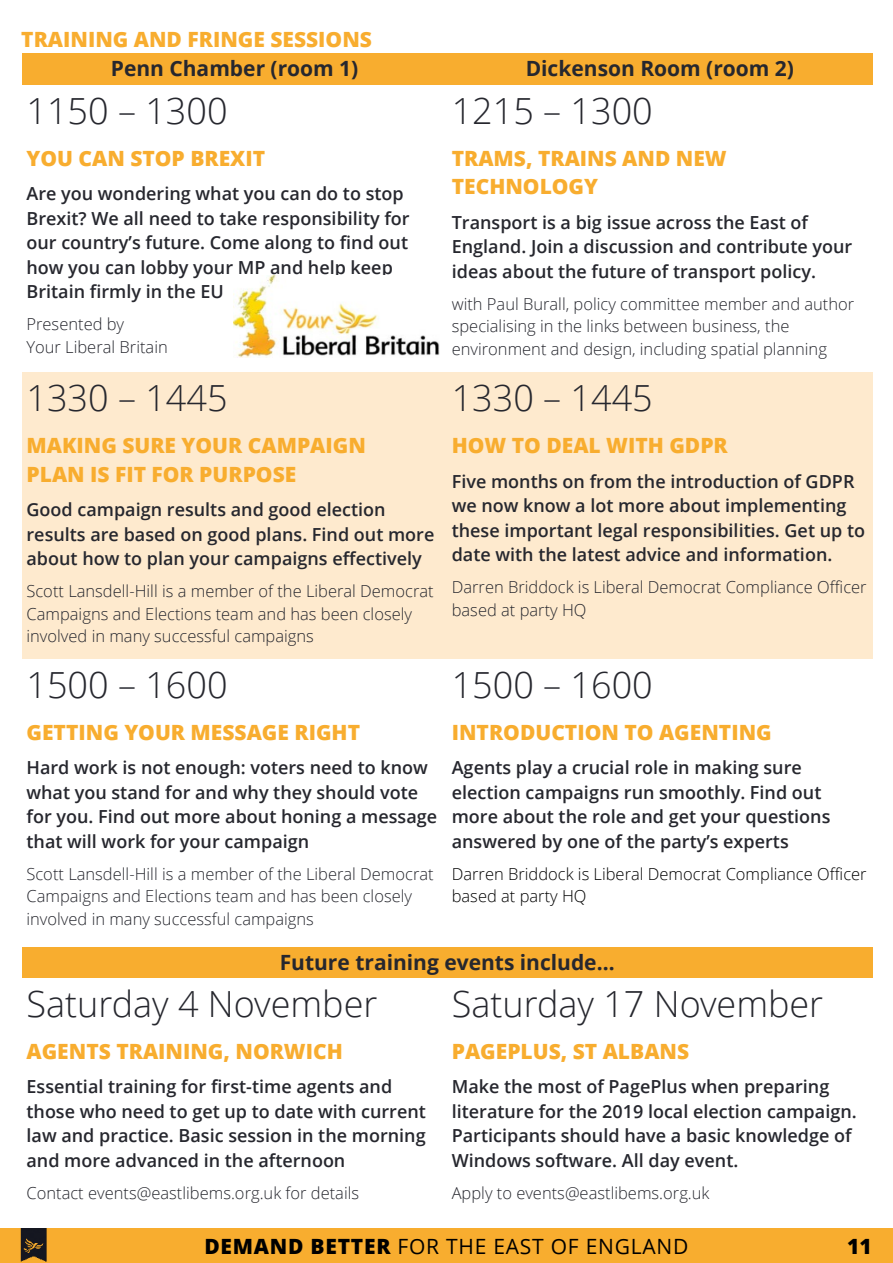
<style>
.page{position:relative;width:893px;height:1263px;background:#fff}
.page>*{position:absolute;margin:0;border:0;box-sizing:border-box;transform-origin:0 0}
.t1{font:300 36px "Open Sans";color:#26272e}
.t2{font:800 21px/28.7px "Open Sans";color:#f8ad2f}
.t3{font:700 21px "Open Sans";color:#26272e}
.t4{font:21px "Open Sans";letter-spacing:.035em;color:#000}
.t5{font:800 21px "Open Sans";color:#000}
.t6{font:600 18px/24.6px "Open Sans";color:#26272e}
.t7{font:300 16.5px/22.5px "Open Sans";color:#26272e}
.t8{font:300 16.5px/22.5px "Open Sans";color:#000}
.s1{font-weight:800}
</style>
<div class="page">
<div style="left:0;top:1228px;width:893px;height:35px;background:#f8ad2f"></div>
<img style="left:20px;top:1228px;width:27px;height:34px">
<div style="left:22px;top:53px;width:425px;height:32px;background:#f8ad2f"></div>
<div style="left:447px;top:53px;width:425px;height:32px;background:#f8ad2f"></div>
<div style="left:22px;top:372px;width:425px;height:287px;background:#feeace"></div>
<div style="left:447px;top:372px;width:425px;height:287px;background:#feeace"></div>
<img style="left:234px;top:275px;width:206px;height:83px">
<div style="left:22px;top:947px;width:850px;height:31px;background:#f8ad2f"></div>
<p class="t2" style="left:21px;top:27px;width:352px">TRAINING AND FRINGE SESSIONS</p>
<p class="t3" style="left:111px;top:60px;width:249px">Penn Chamber (room 1)</p>
<p class="t3" style="left:526px;top:60px;width:270px">Dickenson Room (room 2)</p>
<h1 class="t1" style="left:27px;top:96px;width:203px">1150 – 1300</h1>
<p class="t2" style="left:27px;top:146px;width:240px">YOU CAN STOP BREXIT</p>
<p class="t6" style="left:27px;top:183px;width:385px">Are you wondering what you can do to stop Brexit? We all need to take responsibility for our country’s future. Come along to find out how you can lobby your MP and help keep Britain firmly in the EU</p>
<p class="t7" style="left:27px;top:314px;width:143px">Presented by<br>Your Liberal Britain</p>
<h1 class="t1" style="left:452px;top:96px;width:203px">1215 – 1300</h1>
<p class="t2" style="left:452px;top:146px;width:277px">TRAMS, TRAINS AND NEW<br>TECHNOLOGY</p>
<p class="t6" style="left:452px;top:212px;width:402px">Transport is a big issue across the East of<br>England. Join a discussion and contribute your ideas about the future of transport policy.</p>
<p class="t7" style="left:452px;top:294px;width:404px">with Paul Burall, policy committee member and author specialising in the links between business, the environment and design, including spatial planning</p>
<h1 class="t1" style="left:27px;top:384px;width:203px">1330 – 1445</h1>
<p class="t2" style="left:27px;top:433px;width:341px">MAKING SURE YOUR CAMPAIGN<br>PLAN IS FIT FOR PURPOSE</p>
<p class="t6" style="left:27px;top:499px;width:409px">Good campaign results and good election results are based on good plans. Find out more about how to plan your campaigns effectively</p>
<p class="t7" style="left:27px;top:582px;width:409px">Scott Lansdell-Hill is a member of the Liberal Democrat<br>Campaigns and Elections team and has been closely involved in many successful campaigns</p>
<h1 class="t1" style="left:27px;top:670px;width:203px">1500 – 1600</h1>
<p class="t2" style="left:27px;top:720px;width:335px">GETTING YOUR MESSAGE RIGHT</p>
<p class="t6" style="left:27px;top:757px;width:412px">Hard work is not enough: voters need to know what you stand for and why they should vote for you. Find out more about honing a message that will work for your campaign</p>
<p class="t7" style="left:27px;top:864px;width:409px">Scott Lansdell-Hill is a member of the Liberal Democrat<br>Campaigns and Elections team and has been closely involved in many successful campaigns</p>
<h1 class="t1" style="left:452px;top:384px;width:203px">1330 – 1445</h1>
<p class="t2" style="left:452px;top:433px;width:278px">HOW TO DEAL WITH GDPR</p>
<p class="t6" style="left:452px;top:470px;width:415px">Five months on from the introduction of GDPR we now know a lot more about implementing these important legal responsibilities. Get up to date with the latest advice and information.</p>
<p class="t7" style="left:452px;top:577px;width:416px">Darren Briddock is Liberal Democrat Compliance Officer based at party HQ</p>
<h1 class="t1" style="left:452px;top:670px;width:203px">1500 – 1600</h1>
<p class="t2" style="left:452px;top:720px;width:321px">INTRODUCTION TO AGENTING</p>
<p class="t6" style="left:452px;top:757px;width:380px">Agents play a crucial role in making sure election campaigns run smoothly. Find out more about the role and get your questions answered by one of the party’s experts</p>
<p class="t8" style="left:452px;top:864px;width:416px">Darren Briddock is Liberal Democrat Compliance Officer based at party HQ</p>
<p class="t3" style="left:280px;top:954px;width:336px">Future training events include…</p>
<h1 class="t1" style="left:27px;top:989px;width:352px">Saturday 4 November</h1>
<p class="t2" style="left:27px;top:1039px;width:318px">AGENTS TRAINING, NORWICH</p>
<p class="t6" style="left:27px;top:1076px;width:401px">Essential training for first-time agents and those who need to get up to date with current law and practice. Basic session in the morning and more advanced in the afternoon</p>
<p class="t7" style="left:27px;top:1183px;width:334px">Contact events@eastlibems.org.uk for details</p>
<h1 class="t1" style="left:452px;top:989px;width:373px">Saturday 17 November</h1>
<p class="t2" style="left:452px;top:1039px;width:239px">PAGEPLUS, ST ALBANS</p>
<p class="t6" style="left:452px;top:1076px;width:406px">Make the most of PagePlus when preparing literature for the 2019 local election campaign.<br>Participants should have a basic knowledge of Windows software. All day event.</p>
<p class="t7" style="left:452px;top:1183px;width:259px">Apply to events@eastlibems.org.uk</p>
<p class="t4" style="left:204px;top:1238px;width:485px"><span class="s1">DEMAND BETTER</span> FOR THE EAST OF ENGLAND</p>
<p class="t5" style="left:847px;top:1238px;width:26px">11</p>
</div>
